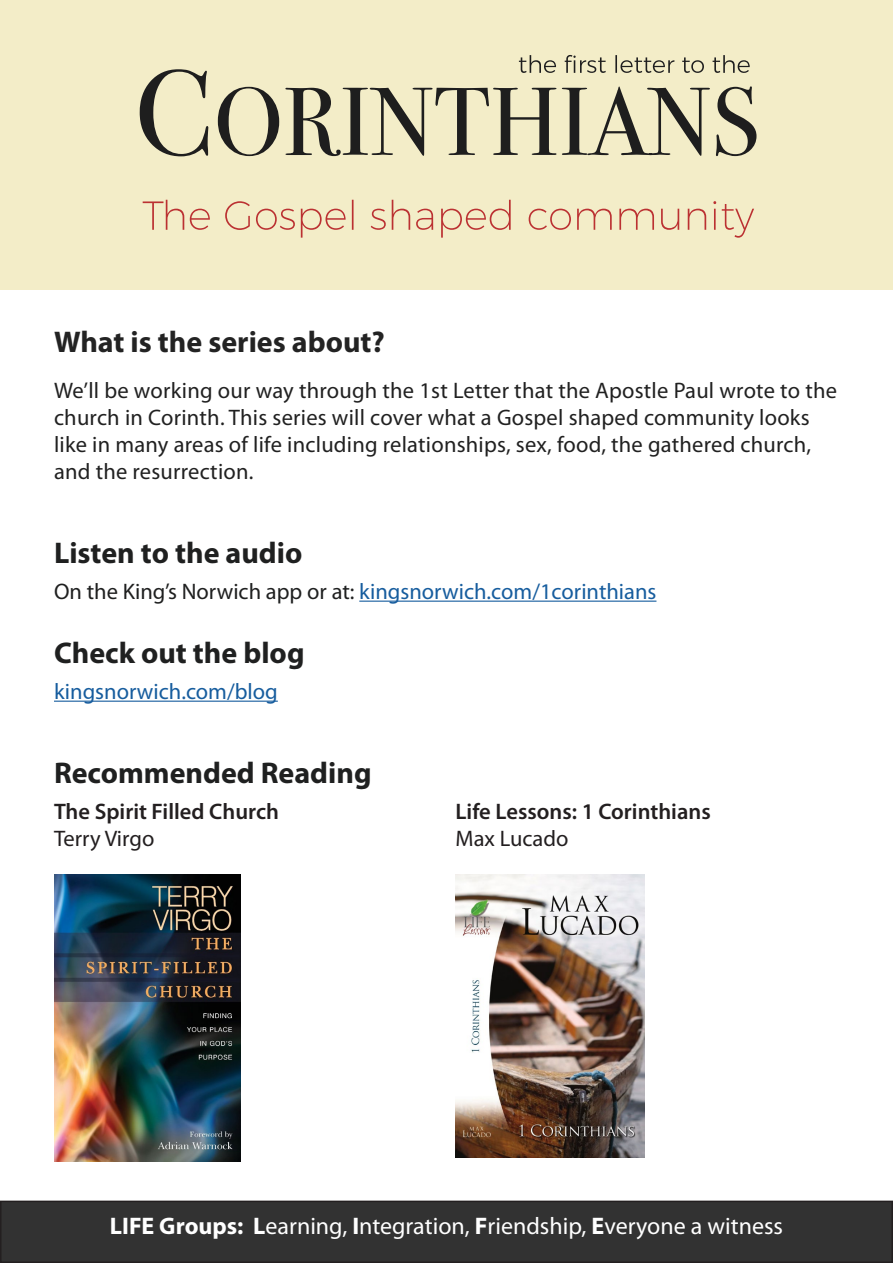
<style>
.page{position:relative;width:893px;height:1263px;background:#fff}
.page>*{position:absolute;margin:0;border:0;box-sizing:border-box;transform-origin:0 0}
.t1{font:700 30px "Myriad Pro";color:#1f2020}
.t2{font:700 30px "Myriad Pro";color:#232323}
.t3{font:24px "Myriad Pro";color:#fff}
.t4{font:22.5px/27px "Myriad Pro";letter-spacing:.01em;color:#212121}
.t5{font:22.5px "Myriad Pro";color:#175d9e}
.Body{font:600 22.5px "Myriad Pro";color:#231f20}
.Body-2{font:22.5px "Myriad Pro";color:#231f20}
.s1{color:#1f2020}
.s2{font-weight:700}
</style>
<div class="page">
<div style="left:0;top:0;width:893px;height:289px;background:#f3edc8"></div>
<svg style="left:143px;top:200px;width:611px;height:38px"></svg>
<svg style="left:140px;top:69px;width:616px;height:87px"></svg>
<svg style="left:519px;top:55px;width:231px;height:18px"></svg>
<hr style="left:359px;top:601px;width:297px;height:1px;background:#175d9e">
<hr style="left:54px;top:701px;width:224px;height:1px;background:#175d9e">
<div style="left:1px;top:1201px;width:891px;height:61px;background:#323232"></div>
<div style="left:0;top:1200px;width:893px;height:63px;border:2px solid #231f20"></div>
<img style="left:54px;top:874px;width:186px;height:287px">
<img style="left:455px;top:874px;width:189px;height:283px">
<p class="t2" style="left:54px;top:322px;width:332px">What is the series about?</p>
<p class="t4" style="left:54px;top:377px;width:784px">We’ll be working our way through the 1st Letter that the Apostle Paul wrote to the church in Corinth. This series will cover what a Gospel shaped community looks like in many areas of life including relationships, sex, food, the gathered church, and the resurrection.</p>
<p class="t1" style="left:54px;top:534px;width:250px">Listen to the audio</p>
<p class="t5" style="left:54px;top:579px;width:604px"><span class="s1">On the King’s Norwich app or at:</span> kingsnorwich.com/1corinthians</p>
<p class="t1" style="left:54px;top:634px;width:252px">Check out the blog</p>
<p class="t5" style="left:54px;top:679px;width:225px">kingsnorwich.com/blog</p>
<p class="t1" style="left:54px;top:754px;width:319px">Recommended Reading</p>
<p class="Body" style="left:54px;top:799px;width:226px">The Spirit Filled Church</p>
<p class="Body-2" style="left:54px;top:826px;width:102px">Terry Virgo</p>
<p class="Body" style="left:455px;top:799px;width:257px">Life Lessons: 1 Corinthians</p>
<p class="Body-2" style="left:455px;top:826px;width:114px">Max Lucado</p>
<p class="t3" style="left:110px;top:1213px;width:675px"><span class="s2">LIFE Groups: L</span>earning, <span class="s2">I</span>ntegration, <span class="s2">F</span>riendship, <span class="s2">E</span>veryone a witness</p>
</div>
